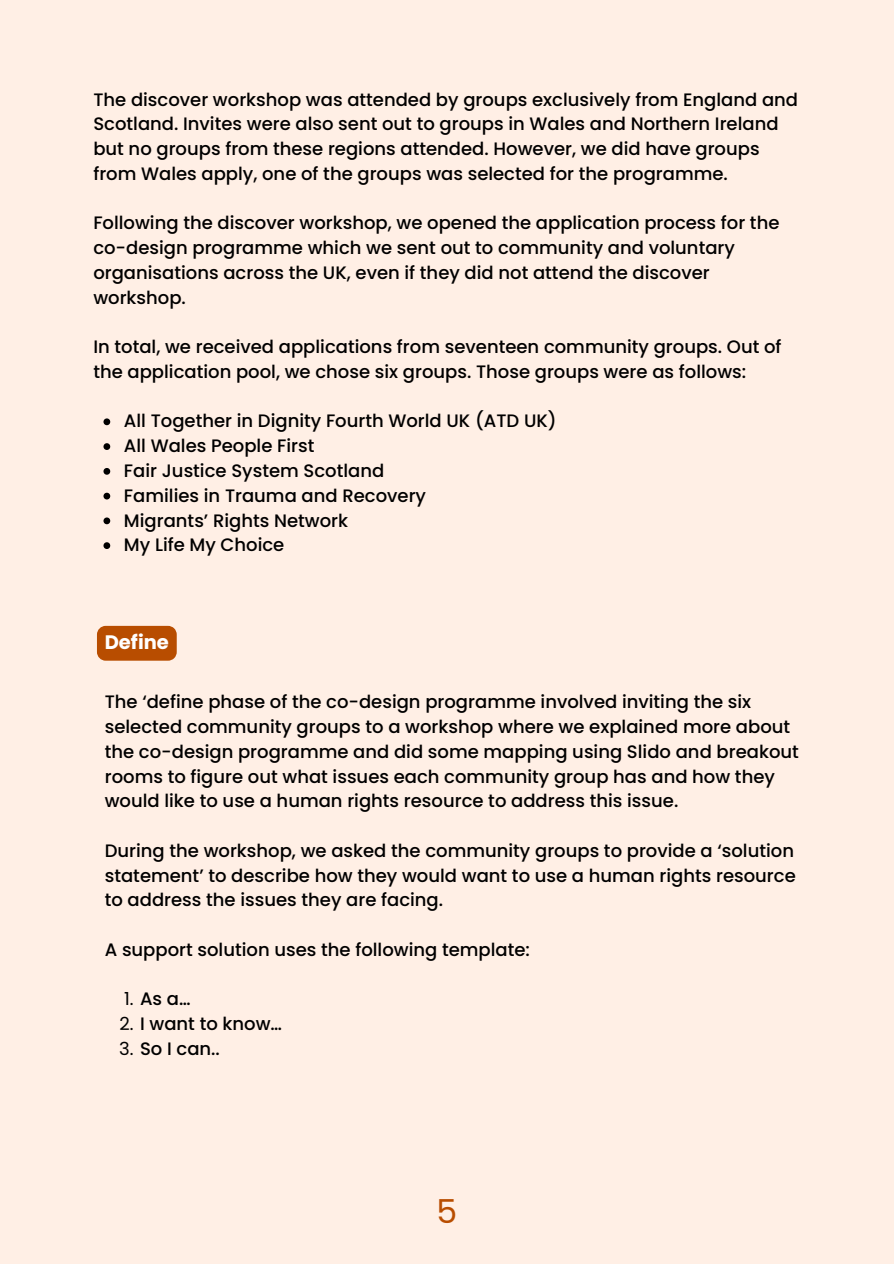
<style>
.page{position:relative;width:894px;height:1264px;background:#fff}
.page>*{position:absolute;margin:0;border:0;box-sizing:border-box;transform-origin:0 0}
.t1{font:33px "Poppins";color:#b84d00}
.t2{font:700 19.5px "Poppins";color:#fff}
.t3{font:500 18px/24.8px "Poppins";color:#000}
.s1{font-weight:400}
</style>
<div class="page">
<div style="left:0;top:0;width:893px;height:1263px;background:#ffefe5"></div>
<svg style="left:103px;top:418px;width:7px;height:7px"></svg>
<svg style="left:103px;top:443px;width:7px;height:7px"></svg>
<svg style="left:103px;top:468px;width:7px;height:6px"></svg>
<svg style="left:103px;top:492px;width:7px;height:7px"></svg>
<svg style="left:103px;top:517px;width:7px;height:7px"></svg>
<svg style="left:103px;top:542px;width:7px;height:7px"></svg>
<div style="left:97px;top:626px;width:80px;height:34px;background:#b84d00"></div>
<h1 class="t3" style="left:93px;top:87px;width:706px">The discover workshop was attended by groups exclusively from England and Scotland. Invites were also sent out to groups in Wales and Northern Ireland but no groups from these regions attended. However, we did have groups from Wales apply, one of the groups was selected for the programme.</h1>
<h1 class="t3" style="left:93px;top:211px;width:687px">Following the discover workshop, we opened the application process for the co-design programme which we sent out to community and voluntary organisations across the UK, even if they did not attend the discover workshop.</h1>
<p class="t3" style="left:93px;top:334px;width:689px">In total, we received applications from seventeen community groups. Out of the application pool, we chose six groups. Those groups were as follows:</p>
<p class="t3" style="left:124px;top:409px;width:434px">All Together in Dignity Fourth World UK (ATD UK)</p>
<p class="t3" style="left:124px;top:433px;width:192px">All Wales People First</p>
<p class="t3" style="left:124px;top:458px;width:262px">Fair Justice System Scotland</p>
<p class="t3" style="left:124px;top:483px;width:303px">Families in Trauma and Recovery</p>
<p class="t3" style="left:124px;top:508px;width:225px">Migrants’ Rights Network</p>
<h1 class="t3" style="left:124px;top:532px;width:162px">My Life My Choice</h1>
<p class="t2" style="left:105px;top:628px;width:66px">Define</p>
<h1 class="t3" style="left:105px;top:689px;width:695px">The ‘define phase of the co-design programme involved inviting the six selected community groups to a workshop where we explained more about the co-design programme and did some mapping using Slido and breakout rooms to figure out what issues each community group has and how they would like to use a human rights resource to address this issue.</h1>
<h1 class="t3" style="left:105px;top:838px;width:692px;text-align:justify">During the workshop, we asked the community groups to provide a ‘solution statement’ to describe how they would want to use a human rights resource to address the issues they are facing.</h1>
<h1 class="t3" style="left:105px;top:937px;width:426px">A support solution uses the following template:</h1>
<p class="t3" style="left:124px;top:986px;width:68px"><span class="s1">1.</span> As a…</p>
<p class="t3" style="left:119px;top:1011px;width:164px"><span class="s1">2.</span> I want to know…</p>
<p class="t3" style="left:119px;top:1036px;width:102px"><span class="s1">3.</span> So I can..</p>
<h1 class="t1" style="left:436px;top:1188px;width:22px">5</h1>
</div>
